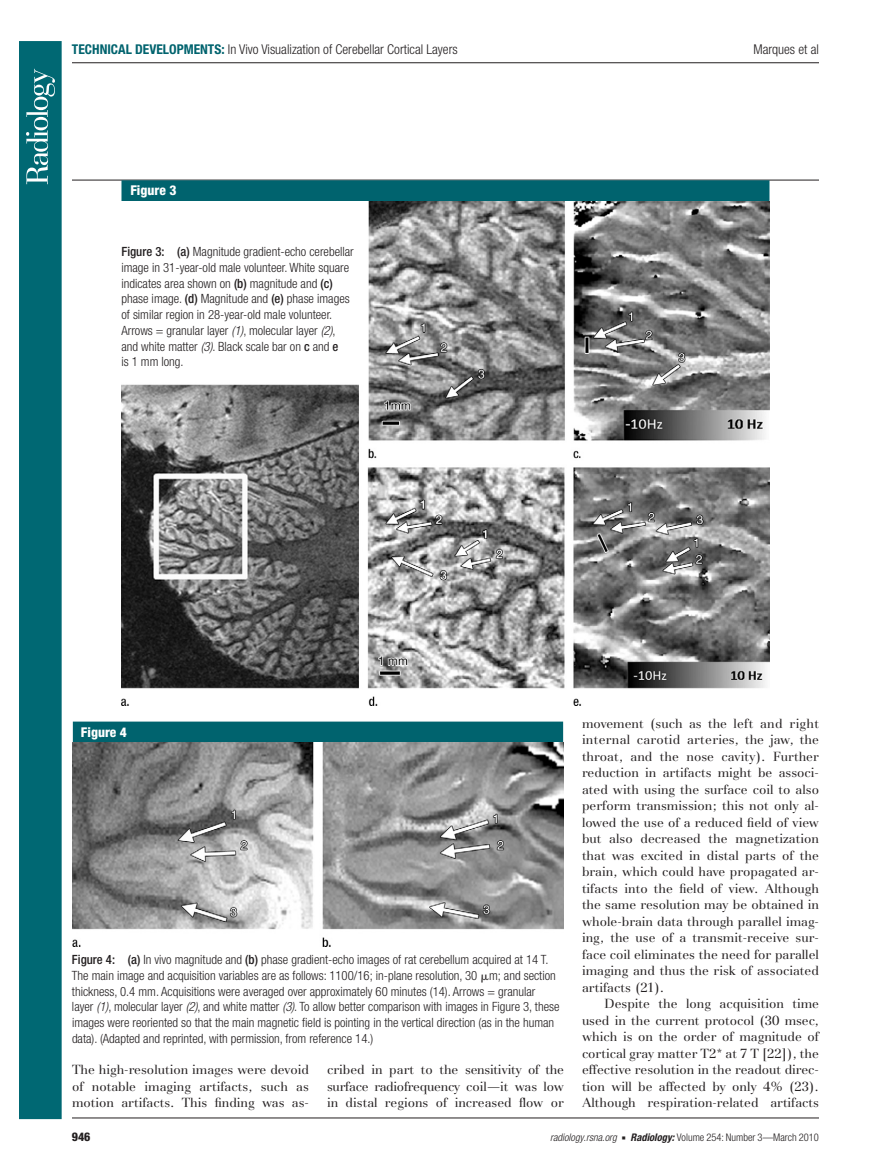
<style>
.page{position:relative;width:891px;height:1175px;background:#fff}
.page>*{position:absolute;margin:0;border:0;box-sizing:border-box;transform-origin:0 0}
.t1{font:300 condensed 13.5px "Helvetica Neue";color:#231f20}
.t2{font:800 condensed 13.5px "Helvetica Neue";color:#fff}
.t3{font:13.2px/16.5px "AT Basilia";color:#231f20;text-align:justify}
.t4{font:300 condensed 12.75px/15.8px "Helvetica Neue";color:#231f20}
.t5{font:800 condensed 12px "Helvetica Neue";color:#231f20}
.t6{font:300 condensed 10.5px "Helvetica Neue";color:#231f20}
.s1{font-weight:700;color:#00636e}
.s2{font-weight:500}
.s3{font-style:italic}
.s4{font-family:"Universal Greekwith Math Pi";font-weight:400;font-stretch:normal}
.s5{font-family:"Universal Newswith Comm Pi";font-weight:400;font-stretch:normal;font-size:6px}
.s6{font-weight:700;font-style:italic}
</style>
<div class="page">
<div style="left:19px;top:41px;width:43px;height:1078px;background:#006873;border:2px solid #006873"></div>
<svg style="left:26px;top:69px;width:29px;height:115px"></svg>
<hr style="left:72px;top:180px;width:747px;height:1px;background:#231f20">
<hr style="left:72px;top:1117px;width:747px;height:1px;background:#231f20">
<hr style="left:72px;top:62px;width:747px;height:1px;background:#231f20">
<div style="left:73px;top:721px;width:490px;height:21px;background:#00636e"></div>
<img style="left:73px;top:742px;width:490px;height:204px">
<div style="left:121px;top:180px;width:648px;height:21px;background:#00636e"></div>
<img style="left:121px;top:201px;width:649px;height:504px">
<p class="t1" style="left:72px;top:44px;width:387px"><span class="s1">TECHNICAL DEVELOPMENTS:</span> In Vivo Visualization of Cerebellar Cortical Layers</p>
<p class="t1" style="left:753px;top:44px;width:67px">Marques et al</p>
<p class="t2" style="left:130px;top:186px;width:47px">Figure 3</p>
<p class="t4" style="left:121px;top:245px;width:234px"><span class="s2">Figure 3: (a)</span> Magnitude gradient-echo cerebellar image in 31-year-old male volunteer. White square indicates area shown on <span class="s2">(b)</span> magnitude and <span class="s2">(c) </span>phase image. <span class="s2">(d)</span> Magnitude and <span class="s2">(e)</span> phase images of similar region in 28-year-old male volunteer.<br>Arrows = granular layer <span class="s3">(1)</span> , molecular layer <span class="s3">(2)</span> , and white matter <span class="s3">(3)</span> . Black scale bar on <span class="s2">c</span> and <span class="s2">e<br></span>is 1 mm long.</p>
<p class="t2" style="left:81px;top:727px;width:47px">Figure 4</p>
<p class="t4" style="left:72px;top:952px;width:489px"><span class="s2">Figure 4: (a)</span> In vivo magnitude and <span class="s2">(b)</span> phase gradient-echo images of rat cerebellum acquired at 14 T.<br>The main image and acquisition variables are as follows: 1100/16; in-plane resolution, 30 <span class="s4">m</span> m; and section thickness, 0.4 mm. Acquisitions were averaged over approximately 60 minutes ( 14 ). Arrows = granular layer <span class="s3">(1)</span> , molecular layer <span class="s3">(2)</span> , and white matter <span class="s3">(3)</span> . To allow better comparison with images in Figure 3 , these images were reoriented so that the main magnetic field is pointing in the vertical direction (as in the human data). (Adapted and reprinted, with permission, from reference 14 .)</p>
<p class="t3" style="left:72px;top:1062px;width:239px">The high-resolution images were devoid of notable imaging artifacts, such as motion artifacts. This finding was as-</p>
<p class="t3" style="left:327px;top:1062px;width:239px">cribed in part to the sensitivity of the surface radiofrequency coil—it was low in distal regions of increased flow or</p>
<p class="t3" style="left:582px;top:716px;width:239px">movement (such as the left and right internal carotid arteries, the jaw, the throat, and the nose cavity). Further reduction in artifacts might be associ&shy;ated with using the surface coil to also perform transmission; this not only al&shy;lowed the use of a reduced field of view but also decreased the magnetization that was excited in distal parts of the brain, which could have propagated ar&shy;tifacts into the field of view. Although the same resolution may be obtained in whole-brain data through parallel imag&shy;ing, the use of a transmit-receive sur&shy;face coil eliminates the need for parallel imaging and thus the risk of associated artifacts ( 21 ).</p>
<p class="t3" style="left:582px;top:996px;width:239px;text-indent:22px">Despite the long acquisition time used in the current protocol (30 msec, which is on the order of magnitude of cortical gray matter T2* at 7 T [ 22] ), the effective resolution in the readout direc&shy;tion will be affected by only 4% ( 23 ).<br>Although respiration-related artifacts</p>
<p class="t5" style="left:72px;top:1132px;width:20px">946</p>
<p class="t6" style="left:550px;top:1133px;width:270px"><span class="s3">radiology.rsna.org</span> <span class="s5">n</span> <span class="s6">Radiology:</span> Volume 254: Number 3—March 2010</p>
</div>
